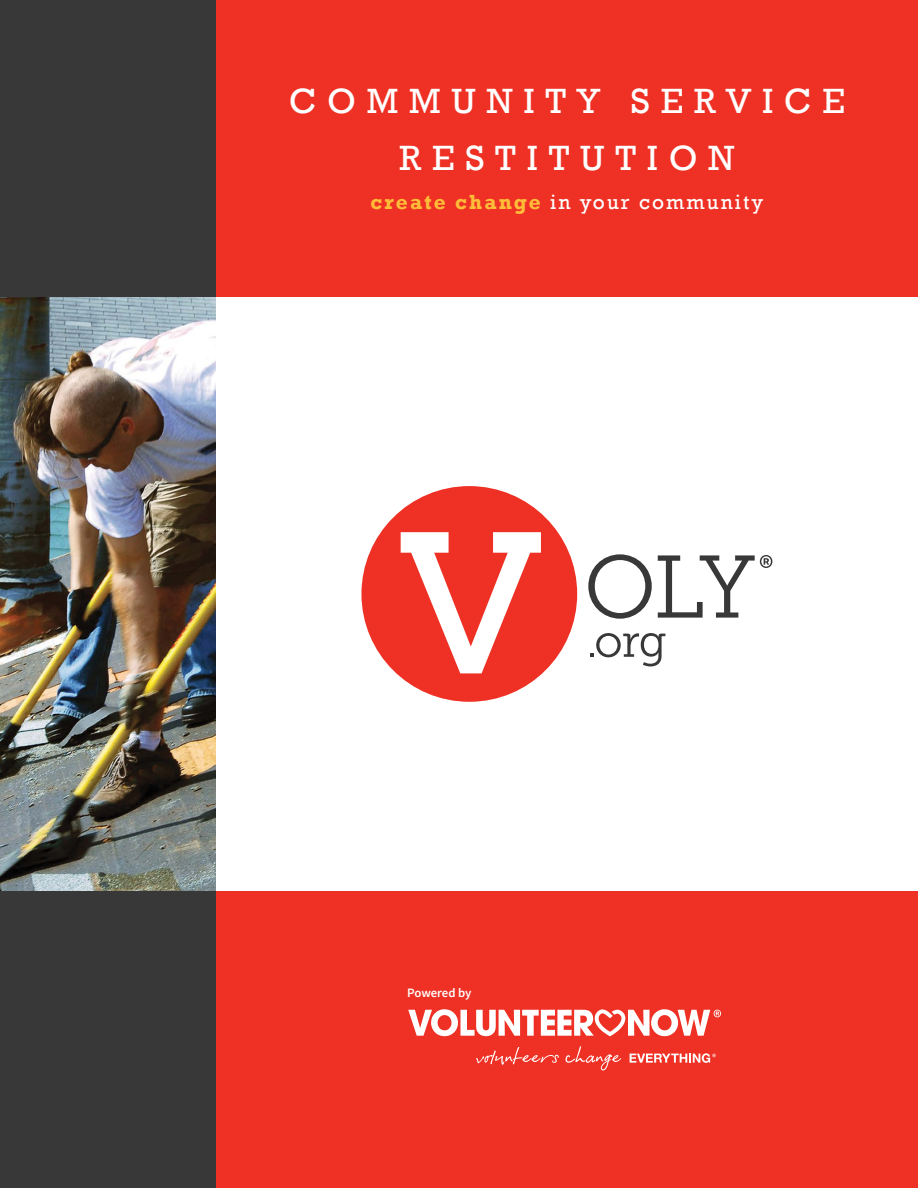
<style>
.page{position:relative;width:918px;height:1188px;background:#fff}
.page>*{position:absolute;margin:0;border:0;box-sizing:border-box;transform-origin:0 0}
.t1{font:36px/56.7px "Rockwell";letter-spacing:.3em;color:#fff;text-align:center}
.t2{font:21px "Rockwell";letter-spacing:.1em;color:#fff}
.t3{font:600 12.75px "Source Sans Pro";letter-spacing:-.005em;color:#fff}
.s1{font-weight:700;color:#febd38}
</style>
<div class="page">
<img style="left:0;top:297px;width:216px;height:594px">
<div style="left:216px;top:0;width:702px;height:297px;background:#ee3124"></div>
<div style="left:216px;top:891px;width:702px;height:297px;background:#ee3124"></div>
<div style="left:0;top:0;width:216px;height:297px;background:#393838"></div>
<svg style="left:476px;top:1047px;width:83px;height:18px"></svg>
<svg style="left:566px;top:1046px;width:55px;height:24px"></svg>
<svg style="left:630px;top:1053px;width:86px;height:10px"></svg>
<svg style="left:408px;top:1009px;width:313px;height:28px"></svg>
<div style="left:361px;top:486px;width:216px;height:216px;background:#ee3124;border-radius:50%"></div>
<svg style="left:401px;top:532px;width:140px;height:141px"></svg>
<svg style="left:588px;top:554px;width:64px;height:65px"></svg>
<svg style="left:590px;top:633px;width:75px;height:33px"></svg>
<svg style="left:658px;top:555px;width:114px;height:63px"></svg>
<div style="left:0;top:891px;width:216px;height:297px;background:#393838"></div>
<p class="t1" style="left:289px;top:73px;width:557px">COMMUNITY SERVICE<br>RESTITUTION</p>
<p class="t2" style="left:371px;top:189px;width:394px"><span class="s1">create change</span> in your community</p>
<p class="t3" style="left:407px;top:985px;width:66px">Powered by</p>
</div>
